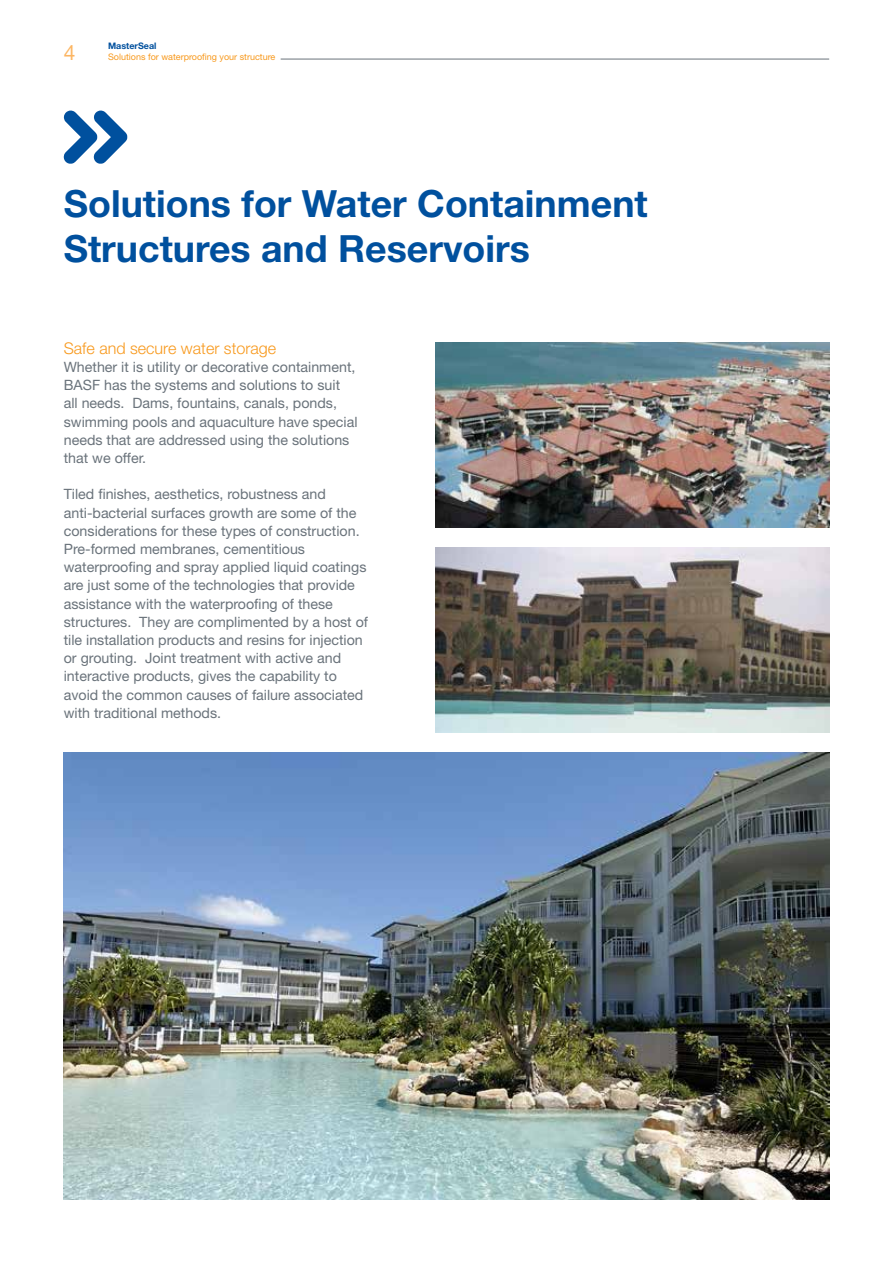
<style>
.page{position:relative;width:893px;height:1263px;background:#fff}
.page>*{position:absolute;margin:0;border:0;box-sizing:border-box;transform-origin:0 0}
.t1{font:700 37.5px/45px "Helvetica Neue LT Std";color:#00509e}
.t2{font:21px "Helvetica Neue LT Std";color:#fcb562}
.t3{font:300 16.2px "Helvetica Neue LT Std";color:#f8991d}
.t4{font:14.25px/18.1px "Helvetica Neue LT Std";color:#6a737b}
.t5{font:9px "Helvetica Neue LT Std";color:#f8991d}
.t6{font:700 9px "Helvetica Neue LT Std";color:#00509e}
</style>
<div class="page">
<hr style="left:281px;top:59px;width:548px;height:1px;background:#6a737b">
<img style="left:64px;top:753px;width:765px;height:446px">
<img style="left:436px;top:342px;width:393px;height:185px">
<img style="left:436px;top:547px;width:393px;height:186px">
<svg style="left:64px;top:111px;width:63px;height:53px"></svg>
<h2 class="t2" style="left:64px;top:40px;width:13px">4</h2>
<p class="t6" style="left:108px;top:40px;width:50px">MasterSeal</p>
<p class="t5" style="left:108px;top:51px;width:169px">Solutions for waterproofing your structure</p>
<h1 class="t1" style="left:64px;top:181px;width:585px">Solutions for Water Containment<br>Structures and Reservoirs</h1>
<p class="t3" style="left:64px;top:338px;width:214px">Safe and secure water storage</p>
<p class="t4" style="left:64px;top:358px;width:295px">Whether it is utility or decorative containment, BASF has the systems and solutions to suit all needs. Dams, fountains, canals, ponds, swimming pools and aquaculture have special needs that are addressed using the solutions that we offer.</p>
<p class="t4" style="left:64px;top:485px;width:306px">Tiled finishes, aesthetics, robustness and anti-bacterial surfaces growth are some of the considerations for these types of construction.<br>Pre-formed membranes, cementitious waterproofing and spray applied liquid coatings are just some of the technologies that provide assistance with the waterproofing of these structures. They are complimented by a host of tile installation products and resins for injection or grouting. Joint treatment with active and interactive products, gives the capability to avoid the common causes of failure associated with traditional methods.</p>
</div>
